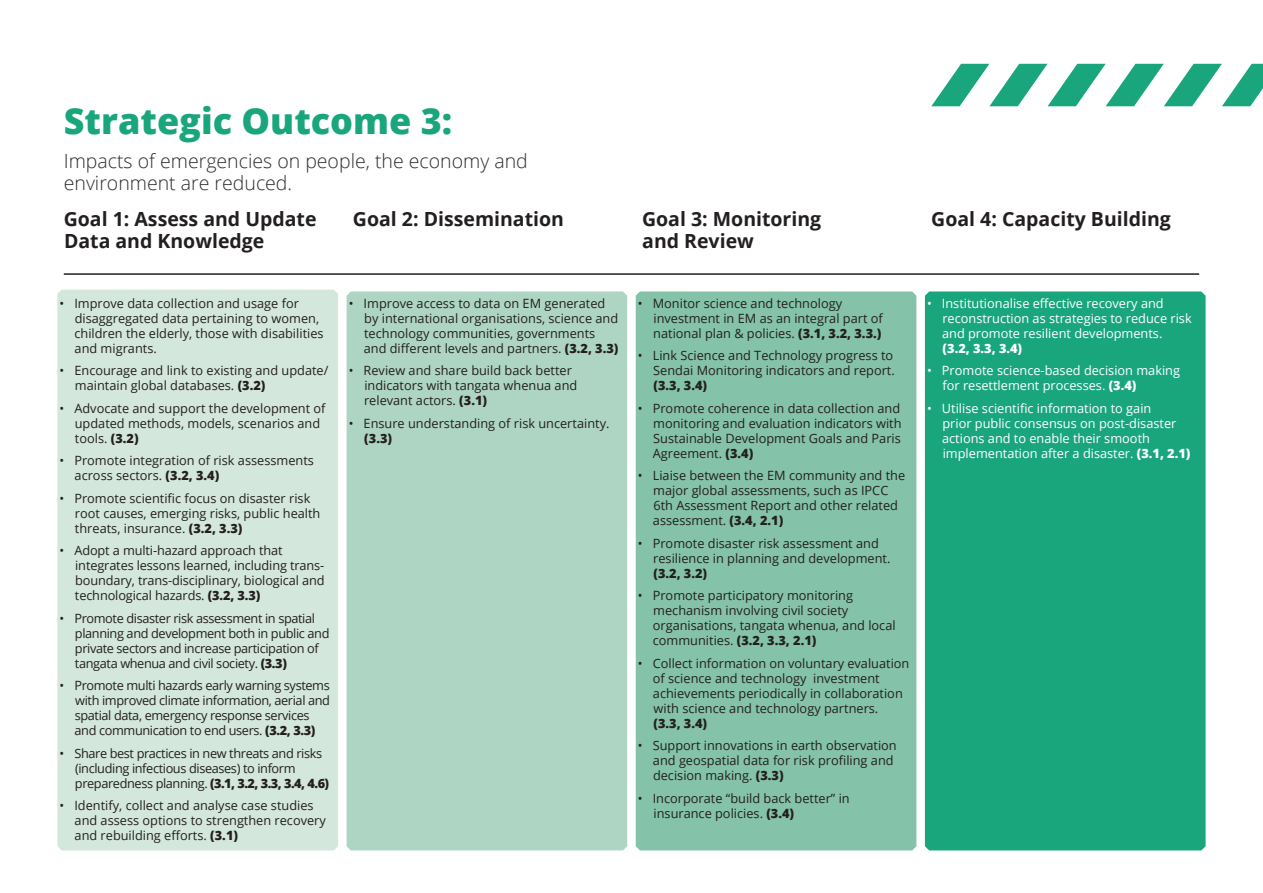
<style>
.page{position:relative;width:1263px;height:893px;background:#fff}
.page>*{position:absolute;margin:0;border:0;box-sizing:border-box;transform-origin:0 0}
.t1{font:800 36px "Open Sans";color:#1aa67d}
.Heading{font:700 19.5px/22.5px "Open Sans";color:#231f20}
.Heading-2{font:300 19.5px/22.5px "Open Sans";color:#2f2b2c}
.Body{font:12.75px/15px "Open Sans";color:#231f20}
.Body-2{font:12.75px/15px "Open Sans";letter-spacing:-.03em;color:#231f20}
.Body-3{font:12.75px/15px "Open Sans";color:#fff}
.s1{font-weight:800}
</style>
<div class="page">
<div style="left:57px;top:290px;width:281px;height:560px;background:#d4e7dd"></div>
<div style="left:347px;top:291px;width:280px;height:559px;background:#aed5c3"></div>
<div style="left:636px;top:291px;width:280px;height:559px;background:#85c2aa"></div>
<div style="left:925px;top:291px;width:280px;height:559px;background:#1aa67d"></div>
<hr style="left:64px;top:273px;width:1135px;height:2px;background:#231f20">
<svg style="left:931px;top:64px;width:332px;height:42px"></svg>
<p class="t1" style="left:64px;top:93px;width:390px">Strategic Outcome 3:</p>
<p class="Heading-2" style="left:64px;top:149px;width:466px">Impacts of emergencies on people, the economy and environment are reduced.</p>
<p class="Heading" style="left:64px;top:207px;width:254px">Goal 1: Assess and Update<br>Data and Knowledge</p>
<p class="Heading" style="left:353px;top:207px;width:213px">Goal 2: Dissemination</p>
<p class="Heading" style="left:642px;top:207px;width:181px">Goal 3: Monitoring and Review</p>
<p class="Heading" style="left:931px;top:207px;width:241px">Goal 4: Capacity Building</p>
<p class="Body" style="left:74px;top:295px;width:251px;text-indent:-15px">• Improve data collection and usage for disaggregated data pertaining to women, children the elderly, those with disabilities and migrants.</p>
<p class="Body" style="left:75px;top:363px;width:255px;text-indent:-15px">• Encourage and link to existing and update/ maintain global databases. <span class="s1">(3.2)</span></p>
<p class="Body" style="left:75px;top:400px;width:252px;text-indent:-15px">• Advocate and support the development of updated methods, models, scenarios and tools. <span class="s1">(3.2)</span></p>
<p class="Body" style="left:75px;top:453px;width:241px;text-indent:-15px">• Promote integration of risk assessments across sectors. <span class="s1">(3.2, 3.4)</span></p>
<p class="Body" style="left:75px;top:490px;width:247px;text-indent:-15px">• Promote scientific focus on disaster risk root causes, emerging risks, public health threats, insurance. <span class="s1">(3.2, 3.3)</span></p>
<p class="Body" style="left:75px;top:543px;width:251px;text-indent:-15px">• Adopt a multi-hazard approach that integrates lessons learned, including trans&shy;boundary, trans-disciplinary, biological and technological hazards. <span class="s1">(3.2, 3.3)</span></p>
<p class="Body-2" style="left:75px;top:610px;width:256px;text-indent:-15px">• Promote disaster risk assessment in spatial planning and development both in public and private sectors and increase participation of tangata whenua and civil society. <span class="s1">(3.3)</span></p>
<p class="Body-2" style="left:75px;top:678px;width:257px;text-indent:-15px">• Promote multi hazards early warning systems with improved climate information, aerial and spatial data, emergency response services and communication to end users. <span class="s1">(3.2, 3.3)</span></p>
<p class="Body-2" style="left:75px;top:745px;width:256px;text-indent:-15px">• Share best practices in new threats and risks (including infectious diseases) to inform preparedness planning. <span class="s1">(3.1, 3.2, 3.3, 3.4, 4.6)</span></p>
<p class="Body" style="left:75px;top:798px;width:253px;text-indent:-15px">• Identify, collect and analyse case studies and assess options to strengthen recovery and rebuilding efforts. <span class="s1">(3.1)</span></p>
<p class="Body" style="left:364px;top:295px;width:256px;text-indent:-15px">• Improve access to data on EM generated by international organisations, science and technology communities, governments and different levels and partners. <span class="s1">(3.2, 3.3)</span></p>
<p class="Body" style="left:364px;top:363px;width:215px;text-indent:-15px">• Review and share build back better indicators with tangata whenua and relevant actors. <span class="s1">(3.1)</span></p>
<p class="Body" style="left:364px;top:415px;width:247px;text-indent:-16px">• Ensure understanding of risk uncertainty. <span class="s1">(3.3)</span></p>
<p class="Body" style="left:653px;top:295px;width:231px;text-indent:-15px">• Monitor science and technology investment in EM as an integral part of national plan &amp; policies. <span class="s1">(3.1, 3.2, 3.3.)</span></p>
<p class="Body" style="left:653px;top:348px;width:243px;text-align:justify;text-indent:-15px">• Link Science and Technology progress to Sendai Monitoring indicators and report. <span class="s1">(3.3, 3.4)</span></p>
<p class="Body" style="left:653px;top:400px;width:250px;text-align:justify;text-indent:-15px">• Promote coherence in data collection and monitoring and evaluation indicators with Sustainable Development Goals and Paris Agreement. <span class="s1">(3.4)</span></p>
<p class="Body" style="left:653px;top:468px;width:254px;text-indent:-15px">• Liaise between the EM community and the major global assessments, such as IPCC 6th Assessment Report and other related assessment. <span class="s1">(3.4, 2.1)</span></p>
<p class="Body" style="left:653px;top:535px;width:239px;text-indent:-15px">• Promote disaster risk assessment and resilience in planning and development. <span class="s1">(3.2, 3.2)</span></p>
<p class="Body" style="left:653px;top:588px;width:244px;text-indent:-15px">• Promote participatory monitoring mechanism involving civil society organisations, tangata whenua, and local communities. <span class="s1">(3.2, 3.3, 2.1)</span></p>
<p class="Body" style="left:653px;top:655px;width:258px;text-indent:-15px">• Collect information on voluntary evaluation of science and technology investment achievements periodically in collaboration with science and technology partners.<br><span class="s1">(3.3, 3.4)</span></p>
<p class="Body" style="left:653px;top:738px;width:245px;text-indent:-15px">• Support innovations in earth observation and geospatial data for risk profiling and decision making. <span class="s1">(3.3)</span></p>
<p class="Body" style="left:653px;top:790px;width:198px;text-indent:-16px">• Incorporate “build back better” in insurance policies. <span class="s1">(3.4)</span></p>
<p class="Body-3" style="left:942px;top:295px;width:251px;text-indent:-15px">• Institutionalise effective recovery and reconstruction as strategies to reduce risk and promote resilient developments. <span class="s1">(3.2, 3.3, 3.4)</span></p>
<p class="Body-3" style="left:942px;top:363px;width:239px;text-indent:-15px">• Promote science-based decision making for resettlement processes. <span class="s1">(3.4)</span></p>
<p class="Body-3" style="left:942px;top:400px;width:250px;text-indent:-15px">• Utilise scientific information to gain<br>prior public consensus on post-disaster actions and to enable their smooth implementation after a disaster. <span class="s1">(3.1, 2.1)</span></p>
</div>
